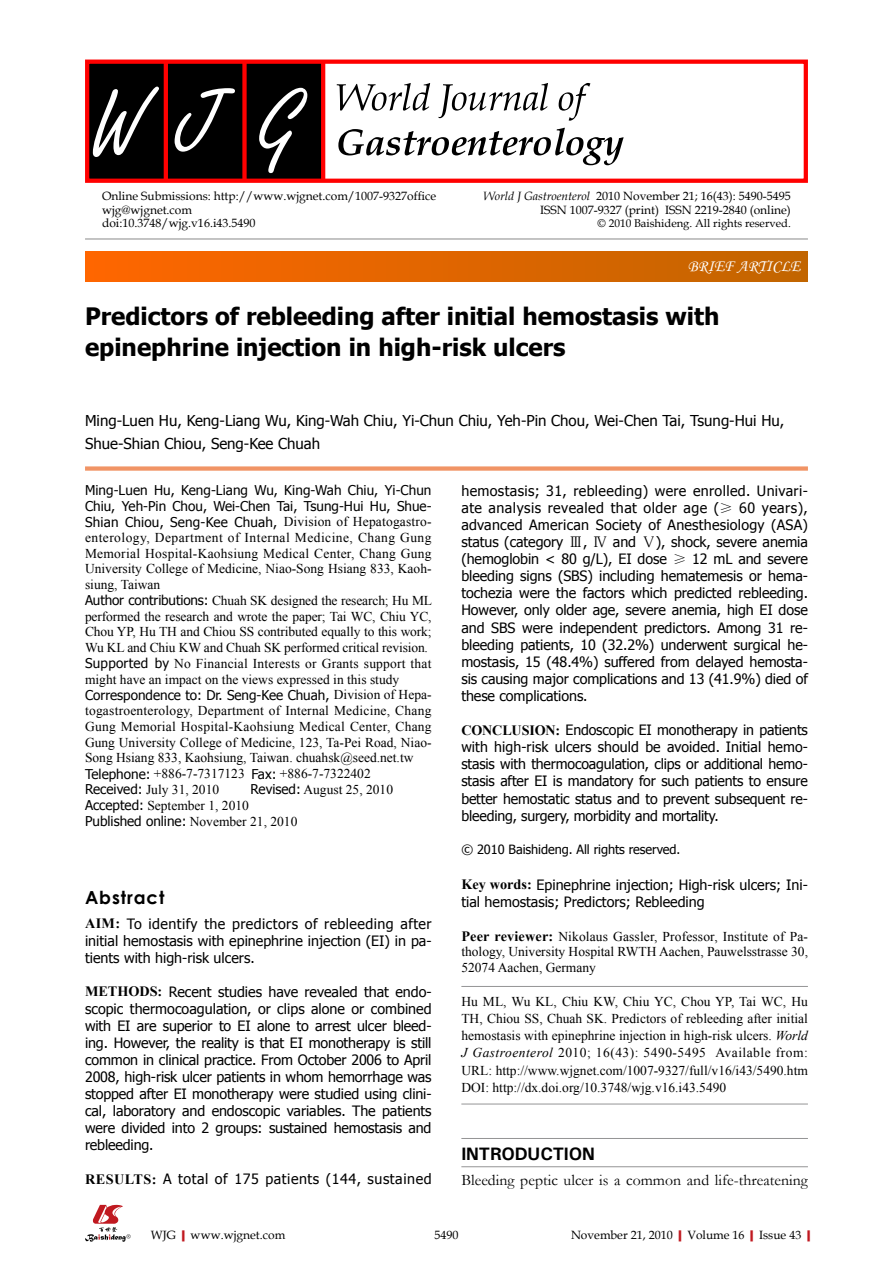
<style>
.page{position:relative;width:893px;height:1263px;background:#fff}
.page>*{position:absolute;margin:0;border:0;box-sizing:border-box;transform-origin:0 0}
.t1{font:700 24px/31.5px "Tahoma";color:#000}
.t2{font:700 18px "Univers";letter-spacing:-.01em;color:#000}
.t3{font:700 18px "Century Gothic";letter-spacing:.05em;color:#000}
.t4{font:16.5px "Monotype Corsiva";color:#fff}
.t5{font:15.75px "Garamond";letter-spacing:.005em;color:#000}
.t6{font:15px/22.5px "Tahoma";color:#000}
.t7{font:14.25px/17.1px "Tahoma";letter-spacing:-.005em;color:#000;text-align:justify}
.t8{font:14.25px "Tahoma";letter-spacing:.04em;color:#000}
.t9{font:13.5px/15.8px "Times New Roman";color:#000}
.t10{font:13.5px/15.8px "Tahoma";color:#000;text-align:justify}
.t11{font:12.75px "Tahoma";letter-spacing:-.005em;color:#000}
.t12{font:12px/13.5px "Book Antiqua";color:#000;text-align:right}
.t13{font:11.25px "Book Antiqua";color:#000}
.s1{font-style:italic}
.s2{font-family:"Times New Roman"}
.s3{font-family:"Tahoma"}
.s4{font-family:"Sim Sun";font-size:13.5px}
.s5{font-family:"Koz Min Pro"}
.s6{font-family:"Times New Roman";font-weight:700}
.s7{font-weight:700;font-size:14.25px}
.s8{font-weight:700;color:#c01920}
</style>
<div class="page">
<div style="left:85px;top:252px;width:723px;height:29px;background:linear-gradient(to right,#f60,#c16500)"></div>
<hr style="left:85px;top:239px;width:723px;height:1px;background:#898989">
<div style="left:87px;top:61px;width:236px;height:121px;background:#000"></div>
<hr style="left:164px;top:61px;width:4px;height:121px;background:#f00">
<div style="left:242px;top:61px;width:5px;height:121px;background:#f00"></div>
<hr style="left:321px;top:61px;width:4px;height:121px;background:#f00">
<div style="left:85px;top:60px;width:723px;height:123px;border:4px solid #f00"></div>
<svg style="left:259px;top:88px;width:48px;height:85px"></svg>
<svg style="left:175px;top:88px;width:60px;height:64px"></svg>
<svg style="left:93px;top:87px;width:66px;height:70px"></svg>
<svg style="left:337px;top:83px;width:253px;height:38px"></svg>
<svg style="left:338px;top:128px;width:286px;height:37px"></svg>
<div style="left:85px;top:466px;width:723px;height:5px;background:#f19465"></div>
<hr style="left:461px;top:986px;width:347px;height:1px;background:#949495">
<hr style="left:461px;top:1104px;width:347px;height:1px;background:#949495">
<hr style="left:461px;top:1138px;width:347px;height:1px;background:#949495">
<hr style="left:461px;top:1166px;width:347px;height:1px;background:#949495">
<svg style="left:85px;top:1205px;width:46px;height:37px"></svg>
<p class="t12" style="left:102px;top:189px;width:336px;text-align:left">Online Submissions: http://www.wjgnet.com/1007-9327office wjg@wjgnet.com<br>doi:10.3748/wjg.v16.i43.5490</p>
<p class="t12" style="left:483px;top:189px;width:309px"><span class="s1">World J Gastroenterol</span> 2010 November 21; 16(43): 5490-5495<br>ISSN 1007-9327 (print) ISSN 2219-2840 (online)</p>
<p class="t13" style="left:598px;top:215px;width:195px">© 2010 Baishideng. All rights reserved.</p>
<p class="t4" style="left:688px;top:256px;width:114px">BRIEF ARTICLE</p>
<h1 class="t1" style="left:85px;top:298px;width:636px">Predictors of rebleeding after initial hemostasis with epinephrine injection in high-risk ulcers</h1>
<p class="t6" style="left:85px;top:409px;width:701px">Ming-Luen Hu, Keng-Liang Wu, King-Wah Chiu, Yi-Chun Chiu, Yeh-Pin Chou, Wei-Chen Tai, Tsung-Hui Hu,<br>Shue-Shian Chiou, Seng-Kee Chuah</p>
<p class="t10" style="left:85px;top:482px;width:348px">Ming-Luen Hu, Keng-Liang Wu, King-Wah Chiu, Yi-Chun Chiu, Yeh-Pin Chou, Wei-Chen Tai, Tsung-Hui Hu, Shue-Shian Chiou, Seng-Kee Chuah, <span class="s2">Division of Hepatogastro-</span></p>
<p class="t9" style="left:85px;top:529px;width:349px">enterology, Department of Internal Medicine, Chang Gung Memorial Hospital-Kaohsiung Medical Center, Chang Gung University College of Medicine, Niao-Song Hsiang 833, Kaoh&shy;siung, Taiwan<br><span class="s3">Author contributions:</span> Chuah SK designed the research; Hu ML performed the research and wrote the paper; Tai WC, Chiu YC, Chou YP, Hu TH and Chiou SS contributed equally to this work; Wu KL and Chiu KW and Chuah SK performed critical revision.<br><span class="s3">Supported by</span> No Financial Interests or Grants support that might have an impact on the views expressed in this study</p>
<p class="t10" style="left:85px;top:686px;width:348px">Correspondence to: Dr. Seng-Kee Chuah, <span class="s2">Division of Hepa-</span></p>
<p class="t9" style="left:85px;top:702px;width:348px">togastroenterology, Department of Internal Medicine, Chang Gung Memorial Hospital-Kaohsiung Medical Center, Chang Gung University College of Medicine, 123, Ta-Pei Road, Niao-Song Hsiang 833, Kaohsiung, Taiwan. chuahsk@seed.net.tw <span class="s3">Telephone:</span> +886-7-7317123 <span class="s3">Fax:</span> +886-7-7322402<br><span class="s3">Received:</span> July 31, 2010</p>
<p class="t7" style="left:461px;top:481px;width:348px">hemostasis; 31, rebleeding) were enrolled. Univari&shy;ate analysis revealed that older age (<span class="s4">≥</span> 60 years), advanced American Society of Anesthesiology (ASA) status (category <span class="s5">Ⅲ</span>, <span class="s5">Ⅳ</span> and <span class="s5">Ⅴ</span>), shock, severe anemia (hemoglobin &lt; 80 g/L), EI dose <span class="s4">≥</span> 12 mL and severe bleeding signs (SBS) including hematemesis or hema&shy;tochezia were the factors which predicted rebleeding.<br>However, only older age, severe anemia, high EI dose and SBS were independent predictors. Among 31 re&shy;bleeding patients, 10 (32.2%) underwent surgical he&shy;mostasis, 15 (48.4%) suffered from delayed hemosta&shy;sis causing major complications and 13 (41.9%) died of these complications.</p>
<p class="t7" style="left:461px;top:721px;width:348px"><span class="s6">CONCLUSION:</span> Endoscopic EI monotherapy in patients with high-risk ulcers should be avoided. Initial hemo&shy;stasis with thermocoagulation, clips or additional hemo&shy;stasis after EI is mandatory for such patients to ensure better hemostatic status and to prevent subsequent re&shy;bleeding, surgery, morbidity and mortality.</p>
<p class="t11" style="left:461px;top:841px;width:221px">© 2010 Baishideng. All rights reserved.</p>
<p class="t7" style="left:461px;top:875px;width:348px"><span class="s6">Key words:</span> Epinephrine injection; High-risk ulcers; Ini&shy;tial hemostasis; Predictors; Rebleeding</p>
<p class="t9" style="left:461px;top:928px;width:348px;text-align:justify"><span class="s7">Peer reviewer:</span> Nikolaus Gassler, Professor, Institute of Pa&shy;thology, University Hospital RWTH Aachen, Pauwelsstrasse 30, 52074 Aachen, Germany</p>
<p class="t9" style="left:461px;top:992px;width:348px;line-height:17.2px;text-align:justify">Hu ML, Wu KL, Chiu KW, Chiu YC, Chou YP, Tai WC, Hu TH, Chiou SS, Chuah SK. Predictors of rebleeding after initial hemostasis with epinephrine injection in high-risk ulcers. <span class="s1">World J Gastroenterol</span> 2010; 16(43): 5490-5495 Available from:<br>URL: http://www.wjgnet.com/1007-9327/full/v16/i43/5490.htm DOI: http://dx.doi.org/10.3748/wjg.v16.i43.5490</p>
<p class="t9" style="left:250px;top:781px;width:144px"><span class="s3">Revised:</span> August 25, 2010</p>
<p class="t9" style="left:85px;top:797px;width:165px"><span class="s3">Accepted:</span> September 1, 2010</p>
<p class="t10" style="left:85px;top:813px;width:214px">Published online: <span class="s2">November 21, 2010</span></p>
<p class="t3" style="left:85px;top:883px;width:81px">Abstract</p>
<p class="t7" style="left:85px;top:914px;width:348px"><span class="s6">AIM:</span> To identify the predictors of rebleeding after initial hemostasis with epinephrine injection (EI) in pa&shy;tients with high-risk ulcers.</p>
<p class="t7" style="left:85px;top:982px;width:348px"><span class="s6">METHODS:</span> Recent studies have revealed that endo&shy;scopic thermocoagulation, or clips alone or combined with EI are superior to EI alone to arrest ulcer bleed&shy;ing. However, the reality is that EI monotherapy is still common in clinical practice. From October 2006 to April 2008, high-risk ulcer patients in whom hemorrhage was stopped after EI monotherapy were studied using clini&shy;cal, laboratory and endoscopic variables. The patients were divided into 2 groups: sustained hemostasis and rebleeding.</p>
<p class="t8" style="left:85px;top:1170px;width:348px"><span class="s6">RESULTS:</span> A total of 175 patients (144, sustained</p>
<p class="t2" style="left:461px;top:1142px;width:135px">INTRODUCTION</p>
<p class="t5" style="left:461px;top:1169px;width:348px">Bleeding peptic ulcer is a common and life-threatening</p>
<p class="t12" style="left:151px;top:1227px;width:136px">WJG<span class="s8">|</span>www.wjgnet.com</p>
<p class="t12" style="left:571px;top:1227px;width:246px">November 21, 2010<span class="s8">|</span>Volume 16<span class="s8">|</span>Issue 43<span class="s8">|</span></p>
<p class="t12" style="left:434px;top:1227px;width:25px">5490</p>
</div>
